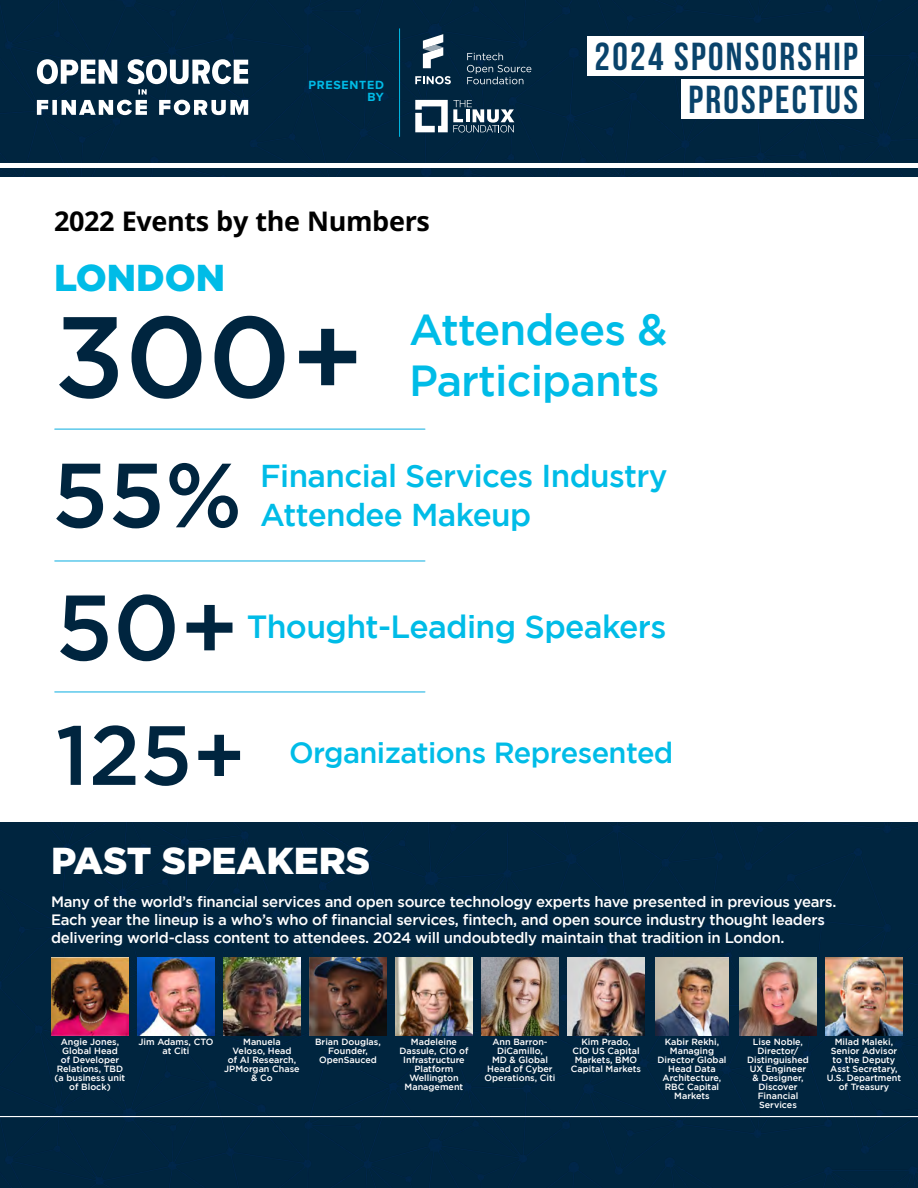
<style>
.page{position:relative;width:918px;height:1188px;background:#fff}
.page>*{position:absolute;margin:0;border:0;box-sizing:border-box;transform-origin:0 0}
.t1{font:500 114.6px "Gotham";color:#00253f}
.t2{font:500 92.25px "Gotham";color:#00253f}
.t3{font:500 90.9px "Gotham";color:#00253f}
.t4{font:500 83.85px "Gotham";color:#00253f}
.t5{font:500 43.35px/50.8px "Gotham";letter-spacing:-.02em;color:#00bce7}
.t6{font:39px/43.5px "Bebas Neue";letter-spacing:.06em;color:#09436b;text-align:right}
.t7{font:900 37.5px "Gotham";color:#fff}
.t8{font:900 37.5px "Gotham";color:#00bce7}
.t9{font:500 31.95px "Gotham";letter-spacing:-.02em;color:#00bce7}
.t10{font:500 31.5px/39px "Gotham";letter-spacing:-.02em;color:#00bce7}
.t11{font:500 29.1px "Gotham";letter-spacing:-.02em;color:#00bce7}
.t12{font:700 27px "Open Sans";letter-spacing:-.015em;color:#000}
.t13{font:500 15px/18px "Gotham";letter-spacing:-.02em;color:#fff}
.t14{font:700 12.3px/12.5px "Proxima Nova";letter-spacing:.06em;color:#00bce7;text-align:right}
.t15{font:500 9px/9px "Gotham";color:#fff;text-align:center}
</style>
<div class="page">
<div style="left:0;top:0;width:918px;height:176px;background:#00253f"></div>
<div style="left:588px;top:36px;width:276px;height:40px;background:#fff"></div>
<div style="left:682px;top:80px;width:182px;height:39px;background:#fff"></div>
<svg style="left:467px;top:53px;width:64px;height:31px;background:#24435a"></svg>
<svg style="left:415px;top:76px;width:36px;height:8px"></svg>
<svg style="left:423px;top:34px;width:20px;height:34px"></svg>
<hr style="left:399px;top:28px;width:1px;height:109px;background:#00bce7">
<svg style="left:415px;top:100px;width:99px;height:32px"></svg>
<div style="left:0;top:823px;width:918px;height:365px;background:#00253f"></div>
<div style="left:0;top:163px;width:918px;height:5px;background:#fff"></div>
<img style="left:51px;top:958px;width:78px;height:77px">
<img style="left:481px;top:958px;width:78px;height:77px">
<img style="left:137px;top:958px;width:78px;height:77px">
<img style="left:567px;top:958px;width:78px;height:77px">
<img style="left:223px;top:958px;width:78px;height:77px">
<img style="left:395px;top:958px;width:78px;height:77px">
<img style="left:656px;top:958px;width:72px;height:77px">
<img style="left:739px;top:958px;width:78px;height:77px">
<img style="left:825px;top:958px;width:78px;height:77px">
<hr style="left:55px;top:428px;width:370px;height:2px;background:#66ccec">
<hr style="left:55px;top:560px;width:370px;height:2px;background:#66ccec">
<hr style="left:55px;top:691px;width:370px;height:2px;background:#66ccec">
<img style="left:309px;top:958px;width:78px;height:77px">
<hr style="left:0;top:1116px;width:918px;height:1px;background:#fff">
<svg style="left:37px;top:59px;width:211px;height:56px"></svg>
<h3 class="t14" style="left:309px;top:79px;width:77px">PRESENTED<br>BY</h3>
<h3 class="t12" style="left:54px;top:203px;width:378px">2022 Events by the Numbers</h3>
<h3 class="t8" style="left:54px;top:256px;width:173px">LONDON</h3>
<h3 class="t6" style="left:595px;top:34px;width:265px">2024 SPONSORSHIP<br>PROSPECTUS</h3>
<h1 class="t1" style="left:54px;top:292px;width:312px">300+</h1>
<h3 class="t5" style="left:409px;top:303px;width:260px">Attendees &amp;<br>Participants</h3>
<h3 class="t3" style="left:52px;top:444px;width:192px">55%</h3>
<h3 class="t10" style="left:260px;top:456px;width:409px">Financial Services Industry<br>Attendee Makeup</h3>
<h2 class="t2" style="left:56px;top:575px;width:185px">50+</h2>
<h3 class="t9" style="left:247px;top:609px;width:421px">Thought-Leading Speakers</h3>
<h3 class="t4" style="left:56px;top:708px;width:192px">125+</h3>
<h3 class="t11" style="left:289px;top:736px;width:386px">Organizations Represented</h3>
<h3 class="t7" style="left:51px;top:839px;width:321px">PAST SPEAKERS</h3>
<p class="t13" style="left:51px;top:892px;width:787px">Many of the world’s financial services and open source technology experts have presented in previous years.<br>Each year the lineup is a who’s who of financial services, fintech, and open source industry thought leaders delivering world-class content to attendees. 2024 will undoubtedly maintain that tradition in London.</p>
<p class="t15" style="left:138px;top:1037px;width:77px">Jim Adams, CTO at Citi</p>
<p class="t15" style="left:571px;top:1037px;width:72px">Kim Prado,<br>CIO US Capital<br>Markets, BMO<br>Capital Markets</p>
<p class="t15" style="left:224px;top:1037px;width:77px">Manuela<br>Veloso, Head<br>of AI Research,<br>JPMorgan Chase &amp; Co</p>
<p class="t15" style="left:399px;top:1037px;width:70px">Madeleine<br>Dassule, CIO of<br>Infrastructure<br>Platform<br>Wellington<br>Management</p>
<p class="t15" style="left:657px;top:1037px;width:71px">Kabir Rekhi,<br>Managing<br>Director Global<br>Head Data<br>Architecture,<br>RBC Capital<br>Markets</p>
<p class="t15" style="left:747px;top:1037px;width:63px">Lise Noble,<br>Director/<br>Distinguished<br>UX Engineer &amp; Designer,<br>Discover<br>Financial<br>Services</p>
<p class="t15" style="left:827px;top:1037px;width:76px">Milad Maleki,<br>Senior Advisor to the Deputy<br>Asst Secretary,<br>U.S. Department of Treasury</p>
<p class="t15" style="left:315px;top:1037px;width:67px">Brian Douglas,<br>Founder,<br>OpenSauced</p>
<p class="t15" style="left:55px;top:1037px;width:72px">Angie Jones,<br>Global Head<br>of Developer<br>Relations, TBD (a business unit of Block)</p>
<p class="t15" style="left:485px;top:1037px;width:72px">Ann Barron-<br>DiCamillo,<br>MD &amp; Global<br>Head of Cyber<br>Operations, Citi</p>
</div>
